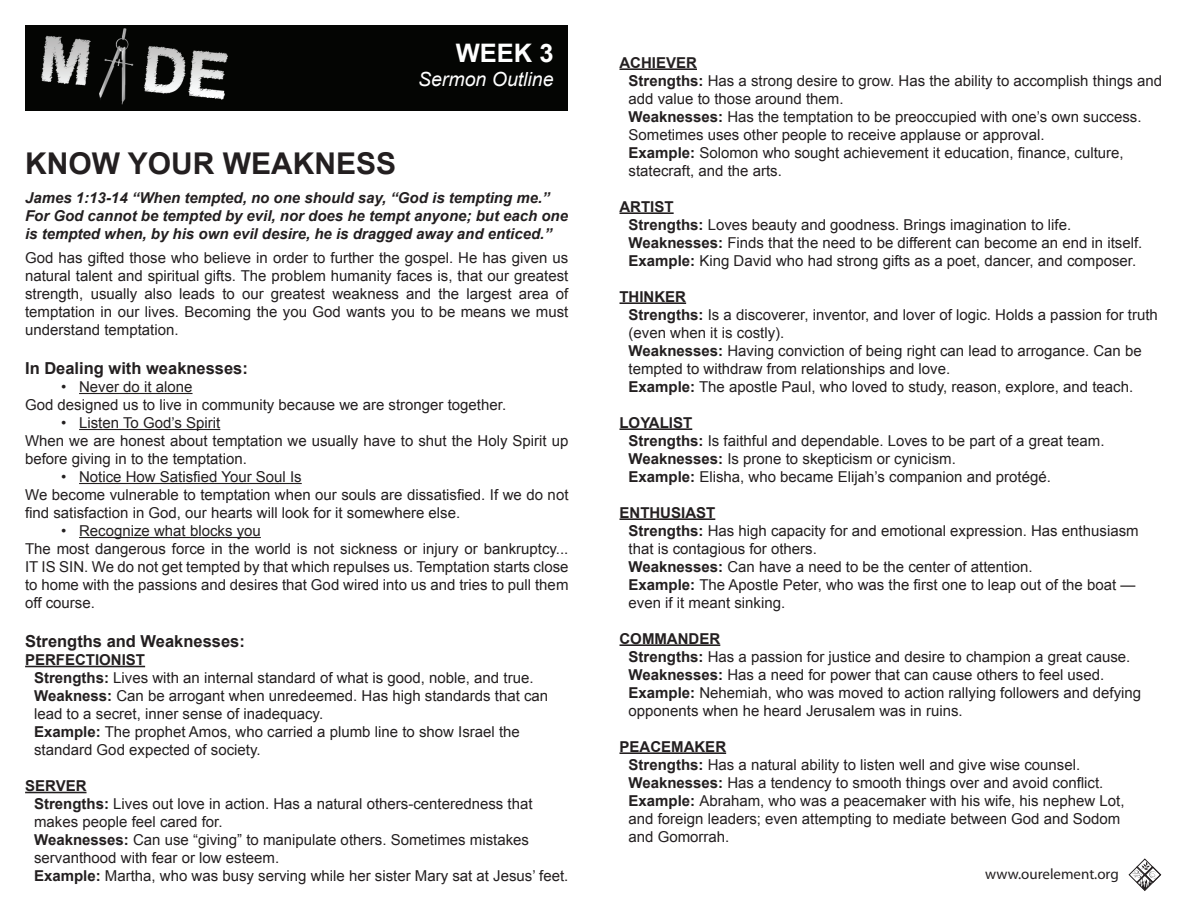
<style>
.page{position:relative;width:1188px;height:918px;background:#fff}
.page>*{position:absolute;margin:0;border:0;box-sizing:border-box;transform-origin:0 0}
.t1{font:700 30px "Arial";color:#231f20}
.t2{font:700 25.5px "Arial";color:#fff}
.t3{font:italic 19.5px "Arial";color:#fff}
.t4{font:700 16.5px "Arial";color:#231f20}
.t5{font:15px/18px "Arial";color:#231f20}
.t6{font:italic 700 15px/18px "Arial";color:#231f20}
.t7{font:15px "Myriad Pro";color:#231f20}
.s1{font-weight:700}
</style>
<div class="page">
<hr style="left:620px;top:68px;width:77px;height:2px;background:#231f20">
<hr style="left:620px;top:212px;width:54px;height:2px;background:#231f20">
<hr style="left:620px;top:302px;width:66px;height:2px;background:#231f20">
<hr style="left:620px;top:428px;width:72px;height:2px;background:#231f20">
<hr style="left:620px;top:518px;width:95px;height:2px;background:#231f20">
<hr style="left:620px;top:644px;width:100px;height:2px;background:#231f20">
<hr style="left:620px;top:752px;width:106px;height:2px;background:#231f20">
<div style="left:26px;top:26px;width:542px;height:85px;background:#040503"></div>
<hr style="left:79px;top:393px;width:114px;height:1px;background:#231f20">
<hr style="left:79px;top:429px;width:141px;height:1px;background:#231f20">
<hr style="left:79px;top:483px;width:223px;height:1px;background:#231f20">
<hr style="left:79px;top:537px;width:182px;height:1px;background:#231f20">
<hr style="left:25px;top:666px;width:120px;height:1px;background:#231f20">
<hr style="left:25px;top:792px;width:62px;height:1px;background:#231f20">
<img style="left:41px;top:29px;width:186px;height:76px">
<svg style="left:1129px;top:859px;width:32px;height:32px"></svg>
<h2 class="t2" style="left:456px;top:37px;width:99px">WEEK 3</h2>
<h3 class="t3" style="left:418px;top:66px;width:137px">Sermon Outline</h3>
<h1 class="t1" style="left:25px;top:144px;width:47px">Know</h1>
<h1 class="t1" style="left:128px;top:144px;width:270px">YOUR WEAKNESS</h1>
<p class="t6" style="left:25px;top:189px;width:545px">James 1:13-14 “When tempted, no one should say, “God is tempting me.”<br>For God cannot be tempted by evil, nor does he tempt anyone; but each one is tempted when, by his own evil desire, he is dragged away and enticed.”</p>
<p class="t5" style="left:25px;top:249px;width:545px;text-align:justify">God has gifted those who believe in order to further the gospel. He has given us natural talent and spiritual gifts. The problem humanity faces is, that our greatest strength, usually also leads to our greatest weakness and the largest area of temptation in our lives. Becoming the you God wants you to be means we must understand temptation.</p>
<p class="t4" style="left:25px;top:357px;width:224px">In Dealing with weaknesses:</p>
<p class="t5" style="left:25px;top:378px;width:483px;text-indent:36px">• Never do it alone<br>God designed us to live in community because we are stronger together.</p>
<p class="t5" style="left:25px;top:414px;width:545px;text-indent:36px">• Listen To God’s Spirit<br>When we are honest about temptation we usually have to shut the Holy Spirit up before giving in to the temptation.</p>
<p class="t5" style="left:25px;top:468px;width:545px;text-indent:36px">• Notice How Satisfied Your Soul Is<br>We become vulnerable to temptation when our souls are dissatisfied. If we do not find satisfaction in God, our hearts will look for it somewhere else.</p>
<p class="t5" style="left:25px;top:522px;width:545px;text-indent:36px">• Recognize what blocks you<br>The most dangerous force in the world is not sickness or injury or bankruptcy...<br>IT IS SIN. We do not get tempted by that which repulses us. Temptation starts close to home with the passions and desires that God wired into us and tries to pull them off course.</p>
<p class="t4" style="left:25px;top:630px;width:221px">Strengths and Weaknesses:</p>
<p class="t5" style="left:34px;top:651px;width:516px;text-indent:-9px"><span class="s1">PERFECTIONIST<br>Strengths:</span> Lives with an internal standard of what is good, noble, and true.<br><span class="s1">Weakness:</span> Can be arrogant when unredeemed. Has high standards that can lead to a secret, inner sense of inadequacy.<br><span class="s1">Example:</span> The prophet Amos, who carried a plumb line to show Israel the standard God expected of society.</p>
<p class="t5" style="left:34px;top:777px;width:536px;text-indent:-9px"><span class="s1">SERVER<br>Strengths:</span> Lives out love in action. Has a natural others-centeredness that makes people feel cared for.<br><span class="s1">Weaknesses:</span> Can use “giving” to manipulate others. Sometimes mistakes servanthood with fear or low esteem.<br><span class="s1">Example:</span> Martha, who was busy serving while her sister Mary sat at Jesus’ feet.</p>
<p class="t5" style="left:628px;top:54px;width:535px;text-indent:-9px"><span class="s1">ACHIEVER<br>Strengths:</span> Has a strong desire to grow. Has the ability to accomplish things and add value to those around them.<br><span class="s1">Weaknesses:</span> Has the temptation to be preoccupied with one’s own success.<br>Sometimes uses other people to receive applause or approval.<br><span class="s1">Example:</span> Solomon who sought achievement it education, finance, culture, statecraft, and the arts.</p>
<p class="t5" style="left:628px;top:198px;width:515px;text-indent:-9px"><span class="s1">ARTIST<br>Strengths:</span> Loves beauty and goodness. Brings imagination to life.<br><span class="s1">Weaknesses:</span> Finds that the need to be different can become an end in itself.<br><span class="s1">Example:</span> King David who had strong gifts as a poet, dancer, and composer.</p>
<p class="t5" style="left:628px;top:288px;width:531px;text-indent:-9px"><span class="s1">THINKER<br>Strengths:</span> Is a discoverer, inventor, and lover of logic. Holds a passion for truth (even when it is costly).<br><span class="s1">Weaknesses:</span> Having conviction of being right can lead to arrogance. Can be tempted to withdraw from relationships and love.<br><span class="s1">Example:</span> The apostle Paul, who loved to study, reason, explore, and teach.</p>
<p class="t5" style="left:628px;top:414px;width:478px;text-indent:-9px"><span class="s1">LOYALIST<br>Strengths:</span> Is faithful and dependable. Loves to be part of a great team.<br><span class="s1">Weaknesses:</span> Is prone to skepticism or cynicism.<br><span class="s1">Example:</span> Elisha, who became Elijah’s companion and protégé.</p>
<p class="t5" style="left:628px;top:504px;width:512px;text-indent:-9px"><span class="s1">ENTHUSIAST<br>Strengths:</span> Has high capacity for and emotional expression. Has enthusiasm that is contagious for others.<br><span class="s1">Weaknesses:</span> Can have a need to be the center of attention.<br><span class="s1">Example:</span> The Apostle Peter, who was the first one to leap out of the boat — even if it meant sinking.</p>
<p class="t5" style="left:628px;top:630px;width:514px;text-indent:-9px"><span class="s1">COMMANDER<br>Strengths:</span> Has a passion for justice and desire to champion a great cause.<br><span class="s1">Weaknesses:</span> Has a need for power that can cause others to feel used.<br><span class="s1">Example:</span> Nehemiah, who was moved to action rallying followers and defying opponents when he heard Jerusalem was in ruins.</p>
<p class="t5" style="left:628px;top:738px;width:498px;text-indent:-9px"><span class="s1">PEACEMAKER<br>Strengths:</span> Has a natural ability to listen well and give wise counsel.<br><span class="s1">Weaknesses:</span> Has a tendency to smooth things over and avoid conflict.<br><span class="s1">Example:</span> Abraham, who was a peacemaker with his wife, his nephew Lot, and foreign leaders; even attempting to mediate between God and Sodom and Gomorrah.</p>
<p class="t7" style="left:985px;top:865px;width:135px">www.ourelement.org</p>
</div>
